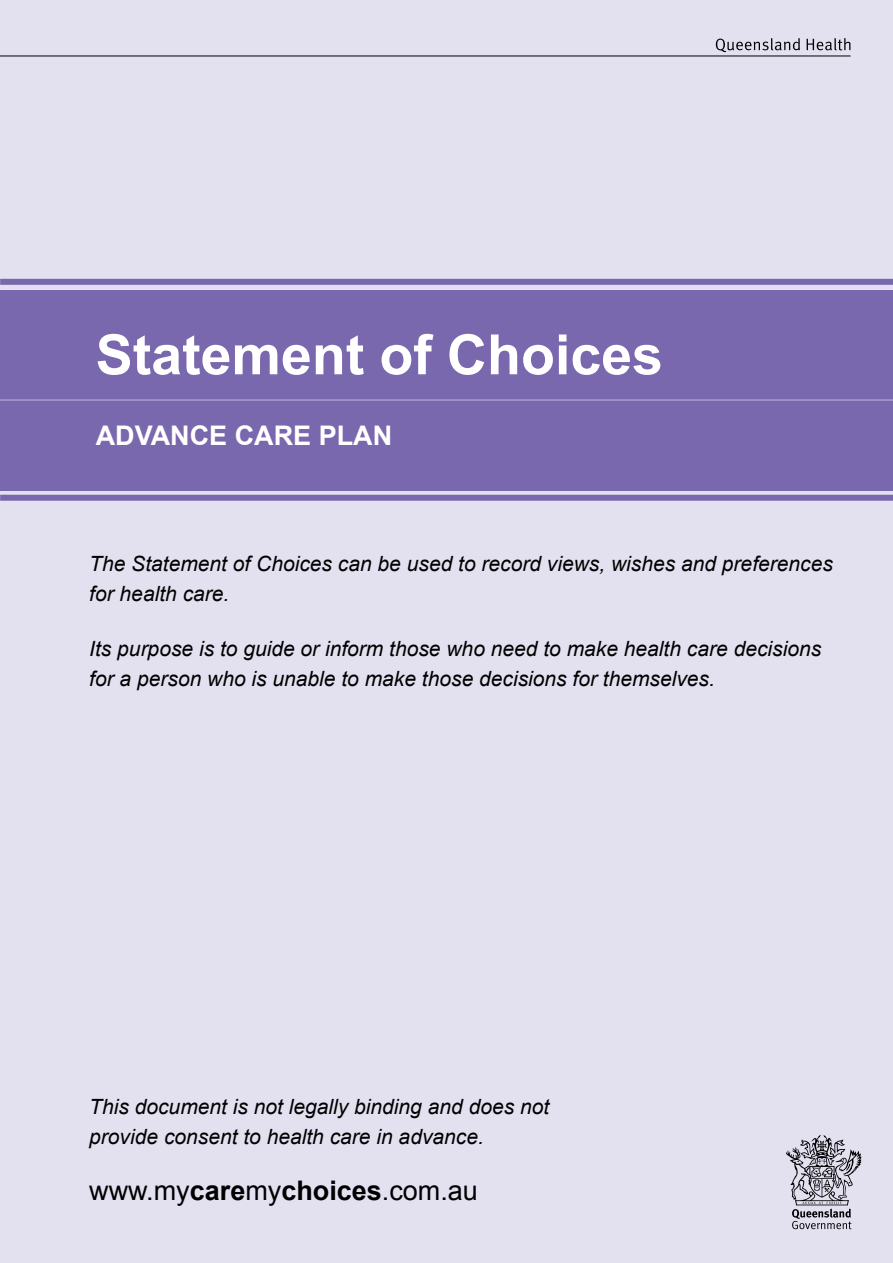
<style>
.page{position:relative;width:893px;height:1263px;background:#e3e0f0}
.page>*{position:absolute;margin:0;border:0;box-sizing:border-box;transform-origin:0 0}
.t1{font:700 55.5px "Arial";color:#fff}
.t2{font:27px "Arial";color:#000}
.t3{font:700 27px "Arial";color:#fff}
.t4{font:italic 21px/30px "Arial";color:#000}
.s1{font-weight:700}
</style>
<div class="page">
<div style="left:0;top:290px;width:893px;height:200px;background:#7a68ae"></div>
<hr style="left:0;top:399px;width:893px;height:2px;background:#a99ccc">
<hr style="left:0;top:56px;width:850px;height:1px;background:#000">
<svg style="left:716px;top:38px;width:84px;height:14px"></svg>
<svg style="left:807px;top:38px;width:43px;height:12px"></svg>
<div style="left:0;top:495px;width:893px;height:6px;background:#7a68ae"></div>
<div style="left:0;top:279px;width:893px;height:6px;background:#7a68ae"></div>
<svg style="left:786px;top:1135px;width:75px;height:94px"></svg>
<h1 class="t1" style="left:96px;top:318px;width:569px">Statement of Choices</h1>
<p class="t3" style="left:96px;top:418px;width:298px">ADVANCE CARE PLAN</p>
<p class="t4" style="left:89px;top:549px;width:745px">The Statement of Choices can be used to record views, wishes and preferences for health care.</p>
<p class="t4" style="left:89px;top:634px;width:733px">Its purpose is to guide or inform those who need to make health care decisions for a person who is unable to make those decisions for themselves.</p>
<p class="t4" style="left:89px;top:1092px;width:461px">This document is not legally binding and does not provide consent to health care in advance.</p>
<p class="t2" style="left:89px;top:1172px;width:390px">www.my<span class="s1">care</span>my<span class="s1">choices</span>.com.au</p>
</div>
